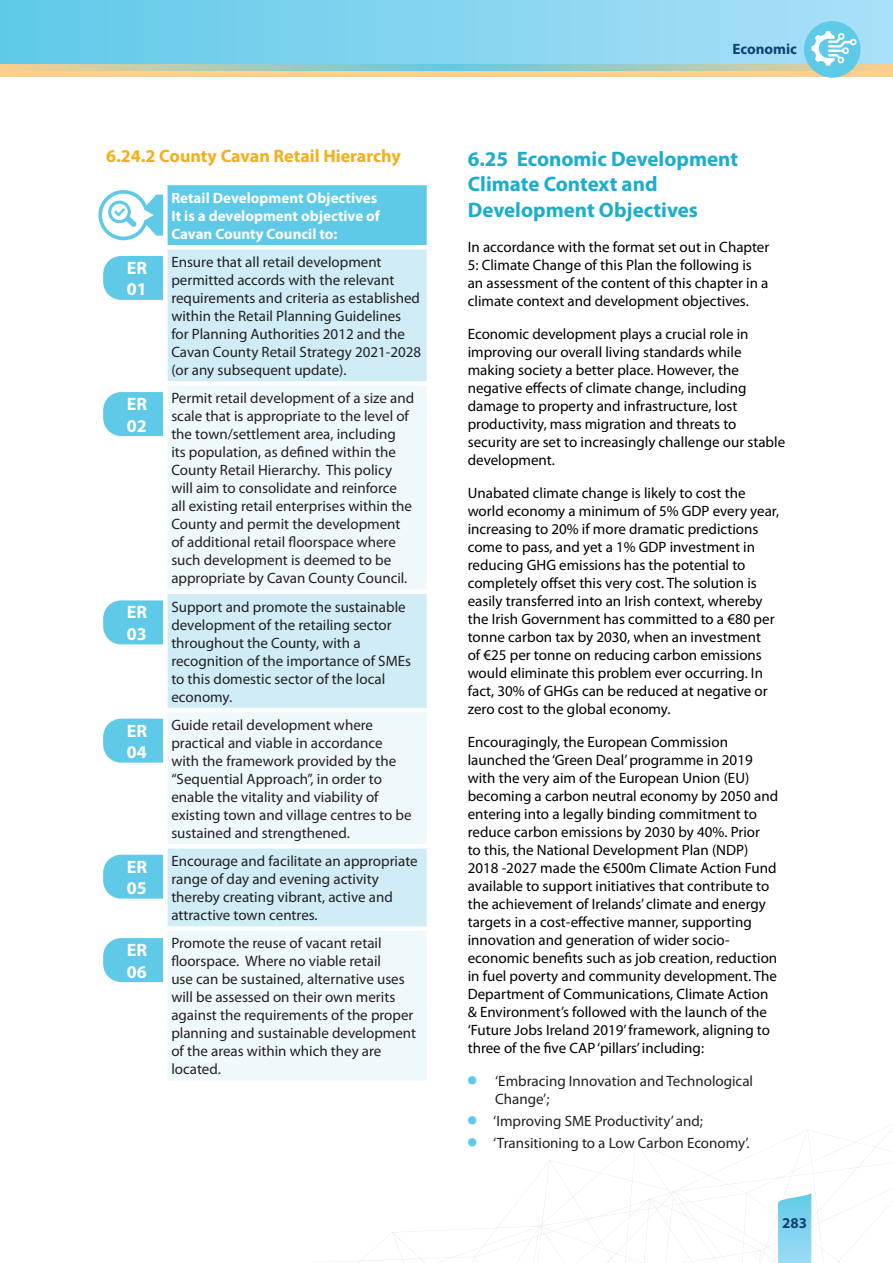
<style>
.page{position:relative;width:893px;height:1263px;background:#fff}
.page>*{position:absolute;margin:0;border:0;box-sizing:border-box;transform-origin:0 0}
.t1{font:700 21px/25.2px "Myriad Pro";color:#1aaecc}
.t2{font:700 18px "Myriad Pro";color:#f3b01a}
.t3{font:700 18px/21.6px "Myriad Pro";color:#fff}
.t4{font:15px/18px "Myriad Pro";color:#000001}
.t5{font:15px/18px "Myriad Pro";color:#231f20}
.t6{font:700 15px/18px "Myriad Pro";color:#fff}
.t7{font:700 15px "Myriad Pro";color:#0c4574}
</style>
<div class="page">
<svg style="left:343px;top:1124px;width:550px;height:139px"></svg>
<div style="left:103px;top:256px;width:88px;height:44px;background:#5ecae7;border-radius:18px"></div>
<div style="left:103px;top:392px;width:88px;height:44px;background:#5ecae7;border-radius:18px"></div>
<div style="left:103px;top:600px;width:88px;height:44px;background:#5ecae7;border-radius:18px"></div>
<div style="left:103px;top:719px;width:88px;height:44px;background:#5ecae7;border-radius:18px"></div>
<div style="left:103px;top:855px;width:88px;height:44px;background:#5ecae7;border-radius:18px"></div>
<div style="left:103px;top:938px;width:88px;height:44px;background:#5ecae7;border-radius:18px"></div>
<svg style="left:98px;top:190px;width:65px;height:51px"></svg>
<div style="left:165px;top:183px;width:264px;height:64px;background:#5ecae7"></div>
<div style="left:168px;top:249px;width:259px;height:132px;background:#d0edf7"></div>
<svg style="left:168px;top:386px;width:259px;height:695px;fill:#eff9fc"></svg>
<hr style="left:163px;top:181px;width:268px;height:4px;background:#fff">
<div style="left:163px;top:185px;width:5px;height:60px;background:#fff"></div>
<hr style="left:427px;top:185px;width:4px;height:60px;background:#fff">
<hr style="left:163px;top:245px;width:268px;height:4px;background:#fff">
<div style="left:163px;top:249px;width:5px;height:132px;background:#fff"></div>
<div style="left:163px;top:386px;width:5px;height:203px;background:#fff"></div>
<div style="left:163px;top:589px;width:268px;height:5px;background:#fff"></div>
<div style="left:163px;top:594px;width:5px;height:114px;background:#fff"></div>
<hr style="left:163px;top:708px;width:268px;height:4px;background:#fff">
<div style="left:163px;top:712px;width:5px;height:132px;background:#fff"></div>
<hr style="left:163px;top:844px;width:268px;height:4px;background:#fff">
<div style="left:163px;top:848px;width:5px;height:78px;background:#fff"></div>
<div style="left:163px;top:926px;width:268px;height:5px;background:#fff"></div>
<div style="left:163px;top:931px;width:5px;height:150px;background:#fff"></div>
<svg style="left:562px;top:1181px;width:331px;height:82px"></svg>
<div style="left:0;top:0;width:893px;height:64px;background:linear-gradient(to right,#5fcae7,#abe0f9)"></div>
<div style="left:0;top:64px;width:893px;height:13px;background:#fdcf8c"></div>
<svg style="left:25px;top:64px;width:849px;height:7px;background:#a4cbbd"></svg>
<div style="left:804px;top:21px;width:56px;height:57px;background:#5ecae7;border-radius:50%"></div>
<svg style="left:811px;top:31px;width:46px;height:35px"></svg>
<p class="t7" style="left:733px;top:40px;width:66px">Economic</p>
<p class="t2" style="left:106px;top:146px;width:296px">6.24.2 County Cavan Retail Hierarchy</p>
<h1 class="t1" style="left:468px;top:147px;width:272px">6.25 Economic Development<br>Climate Context and<br>Development Objectives</h1>
<p class="t4" style="left:468px;top:237px;width:303px">In accordance with the format set out in Chapter 5: Climate Change of this Plan the following is an assessment of the content of this chapter in a climate context and development objectives.</p>
<p class="t4" style="left:468px;top:324px;width:319px">Economic development plays a crucial role in improving our overall living standards while making society a better place. However, the negative effects of climate change, including damage to property and infrastructure, lost productivity, mass migration and threats to security are set to increasingly challenge our stable development.</p>
<p class="t4" style="left:468px;top:483px;width:313px">Unabated climate change is likely to cost the world economy a minimum of 5% GDP every year, increasing to 20% if more dramatic predictions come to pass, and yet a 1% GDP investment in reducing GHG emissions has the potential to completely offset this very cost. The solution is easily transferred into an Irish context, whereby the Irish Government has committed to a €80 per tonne carbon tax by 2030, when an investment<br>of €25 per tonne on reducing carbon emissions would eliminate this problem ever occurring. In fact, 30% of GHGs can be reduced at negative or zero cost to the global economy.</p>
<p class="t4" style="left:468px;top:732px;width:312px">Encouragingly, the European Commission launched the ‘Green Deal’ programme in 2019 with the very aim of the European Union (EU) becoming a carbon neutral economy by 2050 and entering into a legally binding commitment to reduce carbon emissions by 2030 by 40%. Prior<br>to this, the National Development Plan (NDP)<br>2018 -2027 made the €500m Climate Action Fund available to support initiatives that contribute to the achievement of Irelands’ climate and energy targets in a cost-effective manner, supporting innovation and generation of wider socio&shy;economic benefits such as job creation, reduction in fuel poverty and community development. The Department of Communications, Climate Action &amp; Environment’s followed with the launch of the ‘Future Jobs Ireland 2019’ framework, aligning to three of the five CAP ‘pillars’ including:</p>
<p class="t5" style="left:495px;top:1071px;width:259px;text-indent:-27px"><sup>●</sup> ‘Embracing Innovation and Technological<br>Change’;</p>
<p class="t5" style="left:468px;top:1112px;width:237px"><sup>●</sup> ‘Improving SME Productivity’ and;</p>
<p class="t5" style="left:468px;top:1134px;width:283px"><sup>●</sup> ‘Transitioning to a Low Carbon Economy’.</p>
<p class="t6" style="left:171px;top:189px;width:210px">Retail Development Objectives<br>It is a development objective of<br>Cavan County Council to:</p>
<p class="t5" style="left:171px;top:253px;width:251px">Ensure that all retail development permitted accords with the relevant requirements and criteria as established within the Retail Planning Guidelines for Planning Authorities 2012 and the Cavan County Retail Strategy 2021-2028 (or any subsequent update).</p>
<p class="t5" style="left:171px;top:389px;width:244px">Permit retail development of a size and scale that is appropriate to the level of the town/settlement area, including<br>its population, as defined within the County Retail Hierarchy. This policy will aim to consolidate and reinforce all existing retail enterprises within the County and permit the development of additional retail floorspace where such development is deemed to be appropriate by Cavan County Council.</p>
<p class="t5" style="left:171px;top:597px;width:241px">Support and promote the sustainable development of the retailing sector throughout the County, with a recognition of the importance of SMEs to this domestic sector of the local economy.</p>
<p class="t5" style="left:171px;top:715px;width:242px">Guide retail development where practical and viable in accordance with the framework provided by the “Sequential Approach”, in order to enable the vitality and viability of existing town and village centres to be sustained and strengthened.</p>
<p class="t5" style="left:171px;top:852px;width:248px">Encourage and facilitate an appropriate range of day and evening activity thereby creating vibrant, active and attractive town centres.</p>
<p class="t5" style="left:171px;top:934px;width:246px">Promote the reuse of vacant retail floorspace. Where no viable retail<br>use can be sustained, alternative uses will be assessed on their own merits against the requirements of the proper planning and sustainable development of the areas within which they are located.</p>
<p class="t3" style="left:127px;top:257px;width:22px">ER<br>01</p>
<p class="t3" style="left:127px;top:393px;width:22px">ER<br>02</p>
<p class="t3" style="left:127px;top:602px;width:22px">ER<br>03</p>
<p class="t3" style="left:127px;top:720px;width:22px">ER<br>04</p>
<p class="t3" style="left:127px;top:856px;width:22px">ER<br>05</p>
<p class="t3" style="left:127px;top:939px;width:22px">ER<br>06</p>
<p class="t7" style="left:782px;top:1214px;width:26px">283</p>
</div>
